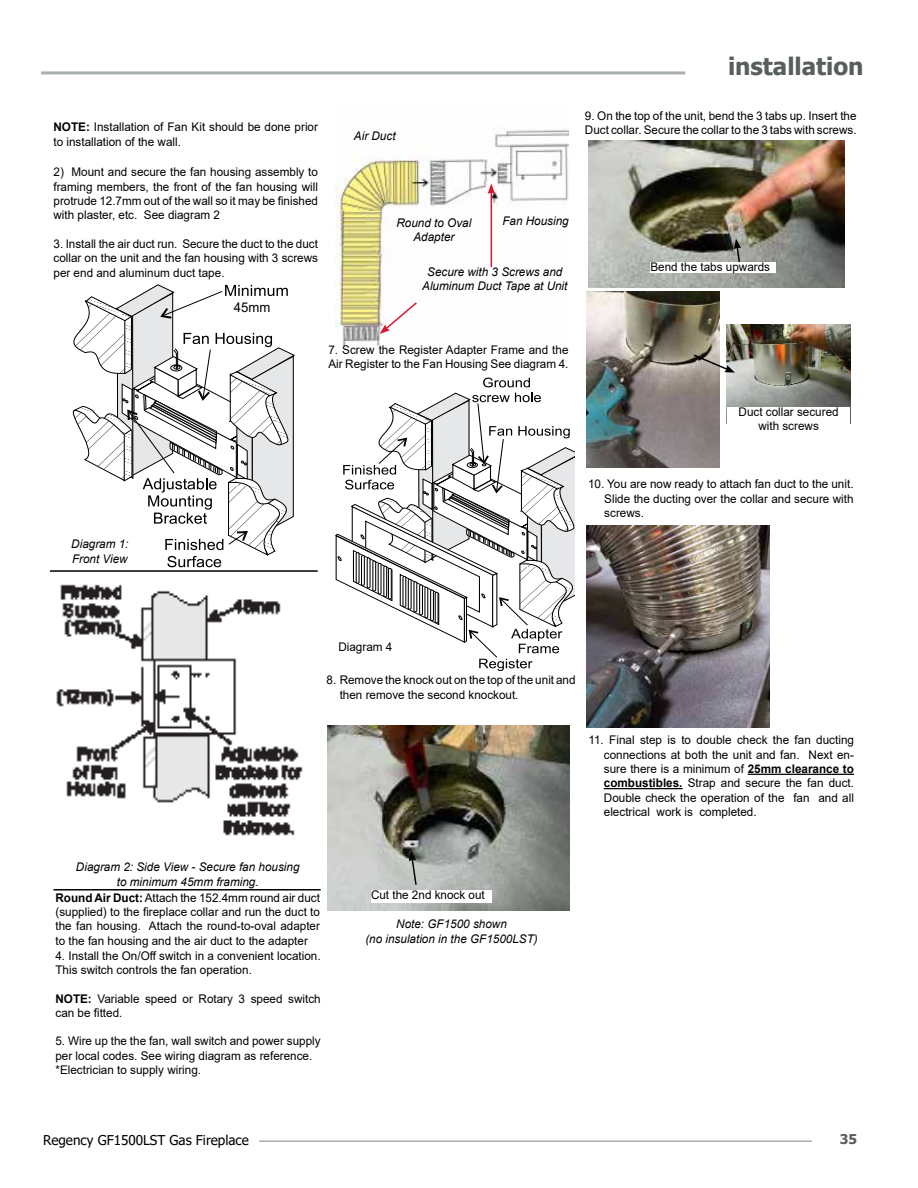
<style>
.page{position:relative;width:918px;height:1188px;background:#fff}
.page>*{position:absolute;margin:0;border:0;box-sizing:border-box;transform-origin:0 0}
.t1{font:700 24px "Tahoma";color:#585e5c}
.t2{font:13.5px "Tahoma";color:#000}
.t3{font:13.5px "Arial";color:#000}
.t4{font:700 13.5px "Tahoma";color:#585e5c}
.t5{font:12px/14.2px "Arial";color:#000}
.t6{font:italic 12px/14.2px "Arial";color:#000;text-align:center}
.s1{font-weight:700}
</style>
<div class="page">
<hr style="left:259px;top:1140px;width:553px;height:2px;background:#a9afb0">
<hr style="left:41px;top:71px;width:644px;height:3px;background:#a9afb0">
<svg style="left:72px;top:284px;width:223px;height:283px"></svg>
<div style="left:208px;top:303px;width:110px;height:21px;background:#fff"></div>
<img style="left:336px;top:127px;width:233px;height:218px">
<hr style="left:491px;top:192px;width:1px;height:75px;background:#d7162f">
<svg style="left:488px;top:183px;width:7px;height:11px"></svg>
<svg style="left:380px;top:301px;width:38px;height:33px"></svg>
<img style="left:586px;top:560px;width:1px;height:66px">
<svg style="left:335px;top:378px;width:240px;height:293px"></svg>
<div style="left:361px;top:555px;width:4px;height:31px;border:1px solid #000"></div>
<div style="left:408px;top:579px;width:4px;height:31px;border:1px solid #000"></div>
<div style="left:367px;top:558px;width:3px;height:30px;border:1px solid #000"></div>
<div style="left:414px;top:581px;width:3px;height:31px;border:1px solid #000"></div>
<div style="left:372px;top:561px;width:4px;height:30px;border:1px solid #000"></div>
<div style="left:419px;top:584px;width:4px;height:31px;border:1px solid #000"></div>
<div style="left:378px;top:563px;width:3px;height:31px;border:1px solid #000"></div>
<div style="left:425px;top:587px;width:3px;height:31px;border:1px solid #000"></div>
<div style="left:383px;top:566px;width:4px;height:31px;border:1px solid #000"></div>
<div style="left:430px;top:590px;width:4px;height:31px;border:1px solid #000"></div>
<div style="left:388px;top:568px;width:4px;height:31px;border:1px solid #000"></div>
<div style="left:435px;top:592px;width:3px;height:31px;border:1px solid #000"></div>
<div style="left:403px;top:576px;width:3px;height:32px;border:1px solid #000"></div>
<div style="left:356px;top:552px;width:3px;height:32px;border:1px solid #000"></div>
<hr style="left:748px;top:774px;width:106px;height:1px;background:#000">
<hr style="left:604px;top:788px;width:79px;height:1px;background:#000">
<img style="left:327px;top:725px;width:243px;height:186px">
<svg style="left:409px;top:850px;width:9px;height:36px"></svg>
<div style="left:371px;top:890px;width:120px;height:12px;background:#fff"></div>
<img style="left:588px;top:140px;width:256px;height:147px">
<svg style="left:734px;top:239px;width:9px;height:35px"></svg>
<div style="left:650px;top:263px;width:126px;height:10px;background:#fff"></div>
<img style="left:587px;top:291px;width:133px;height:177px">
<img style="left:726px;top:325px;width:124px;height:98px">
<div style="left:727px;top:407px;width:123px;height:28px;background:#fff"></div>
<svg style="left:692px;top:353px;width:43px;height:20px"></svg>
<img style="left:587px;top:525px;width:182px;height:203px">
<hr style="left:50px;top:570px;width:268px;height:2px;background:#000">
<hr style="left:54px;top:889px;width:267px;height:2px;background:#000">
<img style="left:56px;top:584px;width:247px;height:252px">
<p class="t5" style="left:54px;top:120px;width:266px"><span class="s1">NOTE:</span> Installation of Fan Kit should be done prior to installation of the wall.</p>
<p class="t5" style="left:54px;top:165px;width:266px;text-align:justify">2) Mount and secure the fan housing assembly to framing members, the front of the fan housing will protrude 12.7mm out of the wall so it may be finished with plaster, etc. See diagram 2</p>
<p class="t5" style="left:54px;top:236px;width:266px;text-align:justify">3. Install the air duct run. Secure the duct to the duct collar on the unit and the fan housing with 3 screws per end and aluminum duct tape.</p>
<p class="t3" style="left:234px;top:298px;width:38px">45mm</p>
<p class="t6" style="left:354px;top:128px;width:43px">Air Duct</p>
<p class="t6" style="left:397px;top:216px;width:76px">Round to Oval<br>Adapter</p>
<p class="t6" style="left:502px;top:214px;width:68px">Fan Housing</p>
<p class="t6" style="left:422px;top:265px;width:147px">Secure with 3 Screws and<br>Aluminum Duct Tape at Unit</p>
<p class="t5" style="left:328px;top:343px;width:242px">7. Screw the Register Adapter Frame and the<br>Air Register to the Fan Housing See diagram 4.</p>
<h1 class="t1" style="left:728px;top:49px;width:137px">installation</h1>
<p class="t5" style="left:585px;top:108px;width:273px">9. On the top of the unit, bend the 3 tabs up. Insert the<br>Duct collar. Secure the collar to the 3 tabs with screws.</p>
<p class="t5" style="left:650px;top:260px;width:121px">Bend the tabs upwards</p>
<p class="t5" style="left:739px;top:405px;width:102px;text-align:center">Duct collar secured with screws</p>
<p class="t6" style="left:71px;top:537px;width:59px;text-align:left">Diagram 1:<br>Front View</p>
<p class="t5" style="left:604px;top:477px;width:251px;text-align:justify;text-indent:-16px">10. You are now ready to attach fan duct to the unit.<br>Slide the ducting over the collar and secure with screws.</p>
<p class="t5" style="left:338px;top:639px;width:55px">Diagram 4</p>
<p class="t5" style="left:340px;top:673px;width:237px;text-indent:-13px">8. Remove the knock out on the top of the unit and then remove the second knockout.</p>
<p class="t5" style="left:604px;top:733px;width:252px;text-align:justify;text-indent:-15px">11. Final step is to double check the fan ducting connections at both the unit and fan. Next en&shy;sure there is a minimum of <span class="s1">25mm clearance to combustibles.</span> Strap and secure the fan duct.<br>Double check the operation of the fan and all electrical work is completed.</p>
<p class="t6" style="left:76px;top:860px;width:225px">Diagram 2: Side View - Secure fan housing to minimum 45mm framing.</p>
<p class="t5" style="left:55px;top:890px;width:266px;text-align:justify"><span class="s1">Round Air Duct:</span> Attach the 152.4mm round air duct (supplied) to the fireplace collar and run the duct to the fan housing. Attach the round-to-oval adapter to the fan housing and the air duct to the adapter</p>
<p class="t5" style="left:55px;top:948px;width:267px">4. Install the On/Off switch in a convenient location.<br>This switch controls the fan operation.</p>
<p class="t5" style="left:55px;top:991px;width:267px"><span class="s1">NOTE:</span> Variable speed or Rotary 3 speed switch can be fitted.</p>
<p class="t5" style="left:55px;top:1034px;width:267px">5. Wire up the the fan, wall switch and power supply per local codes. See wiring diagram as reference. *Electrician to supply wiring.</p>
<p class="t5" style="left:371px;top:888px;width:115px">Cut the 2nd knock out</p>
<p class="t6" style="left:365px;top:917px;width:174px">Note: GF1500 shown<br>(no insulation in the GF1500LST)</p>
<p class="t2" style="left:43px;top:1131px;width:207px">Regency GF1500LST Gas Fireplace</p>
<p class="t4" style="left:840px;top:1130px;width:19px">35</p>
</div>
